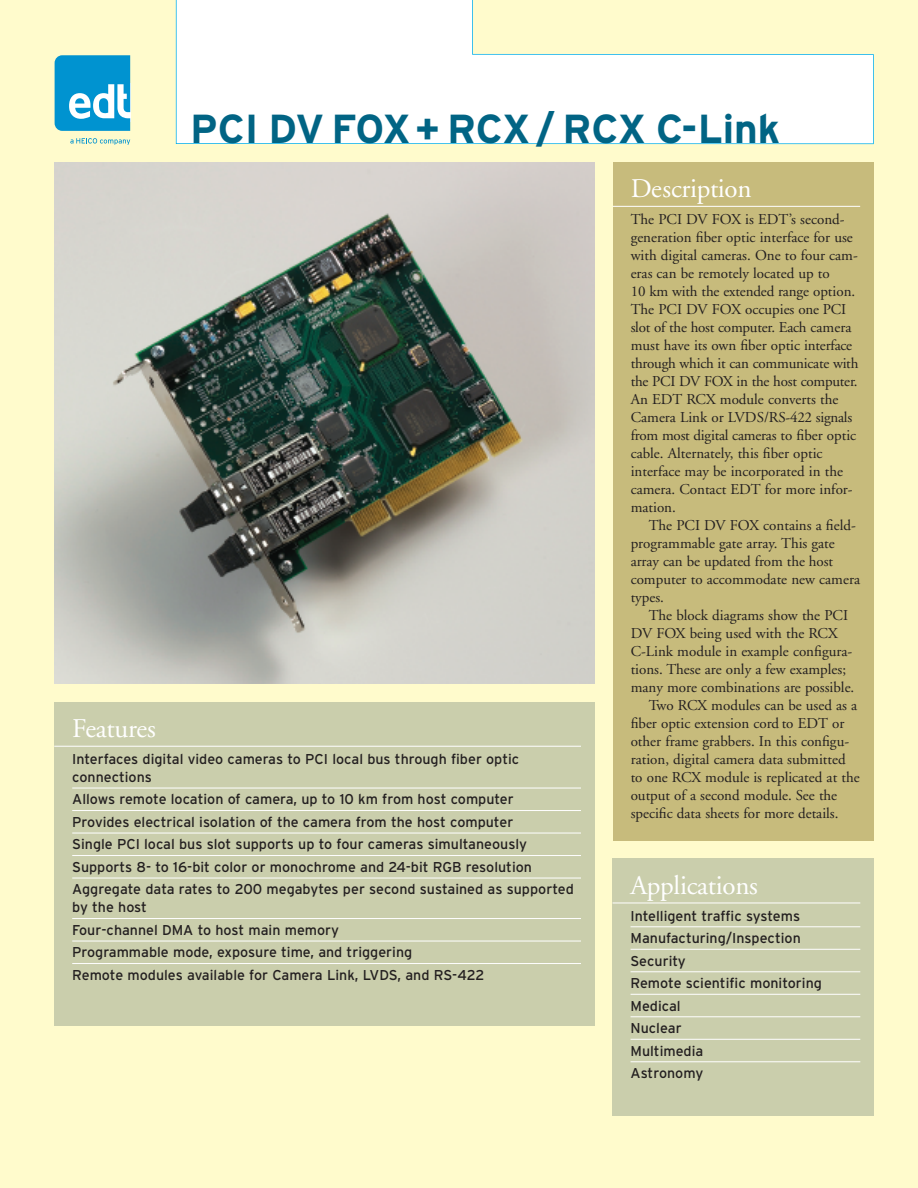
<style>
.page{position:relative;width:918px;height:1188px;background:#fffbcc}
.page>*{position:absolute;margin:0;border:0;box-sizing:border-box;transform-origin:0 0}
.t1{font:700 40.5px "Interstate";color:#016484}
.t2{font:27px "Adobe Garamond";letter-spacing:-.01em;color:#fff}
.t3{font:15px/18px "Adobe Garamond";color:#231f20}
.t4{font:14.25px/22.5px "Interstate";color:#231f20}
</style>
<div class="page">
<img style="left:54px;top:162px;width:541px;height:522px">
<div style="left:54px;top:702px;width:540px;height:324px;background:#caceac"></div>
<hr style="left:54px;top:746px;width:527px;height:1px;background:#fff">
<hr style="left:72px;top:788px;width:509px;height:1px;background:#fff">
<hr style="left:72px;top:810px;width:509px;height:1px;background:#fff">
<hr style="left:72px;top:833px;width:509px;height:1px;background:#fff">
<hr style="left:72px;top:855px;width:509px;height:1px;background:#fff">
<hr style="left:72px;top:878px;width:509px;height:1px;background:#fff">
<hr style="left:72px;top:918px;width:509px;height:1px;background:#fff">
<hr style="left:72px;top:941px;width:509px;height:1px;background:#fff">
<hr style="left:72px;top:963px;width:509px;height:1px;background:#fff">
<svg style="left:176px;top:0;width:698px;height:144px"></svg>
<svg style="left:55px;top:55px;width:75px;height:76px;background:#2fa7d8"></svg>
<svg style="left:70px;top:138px;width:60px;height:7px"></svg>
<div style="left:613px;top:859px;width:261px;height:257px;background:#caceac"></div>
<hr style="left:613px;top:903px;width:247px;height:1px;background:#fff">
<hr style="left:631px;top:926px;width:229px;height:1px;background:#fff">
<hr style="left:631px;top:949px;width:229px;height:1px;background:#fff">
<hr style="left:631px;top:971px;width:229px;height:1px;background:#fff">
<hr style="left:631px;top:994px;width:229px;height:1px;background:#fff">
<hr style="left:631px;top:1016px;width:229px;height:1px;background:#fff">
<hr style="left:631px;top:1039px;width:229px;height:1px;background:#fff">
<hr style="left:631px;top:1061px;width:229px;height:1px;background:#fff">
<div style="left:613px;top:162px;width:261px;height:679px;background:#c7bb7c"></div>
<hr style="left:613px;top:206px;width:247px;height:1px;background:#fff">
<h1 class="t1" style="left:190px;top:106px;width:592px">PCI DV FOX+ RCX/ RCX C-Link</h1>
<h2 class="t2" style="left:72px;top:718px;width:85px">Features</h2>
<p class="t4" style="left:72px;top:750px;width:449px;line-height:18px">Interfaces digital video cameras to PCI local bus through fiber optic connections</p>
<p class="t4" style="left:72px;top:788px;width:503px">Allows remote location of camera, up to 10 km from host computer Provides electrical isolation of the camera from the host computer<br>Single PCI local bus slot supports up to four cameras simultaneously Supports 8- to 16-bit color or monochrome and 24-bit RGB resolution Aggregate data rates to 200 megabytes per second sustained as supported</p>
<p class="t4" style="left:72px;top:896px;width:414px">by the host<br>Four-channel DMA to host main memory<br>Programmable mode, exposure time, and triggering<br>Remote modules available for Camera Link, LVDS, and RS-422</p>
<h2 class="t2" style="left:631px;top:178px;width:122px">Description</h2>
<p class="t3" style="left:631px;top:211px;width:229px">The PCI DV FOX is EDT’s second&shy;generation fiber optic interface for use with digital cameras. One to four cam&shy;eras can be remotely located up to<br>10 km with the extended range option.<br>The PCI DV FOX occupies one PCI slot of the host computer. Each camera must have its own fiber optic interface through which it can communicate with the PCI DV FOX in the host computer.<br>An EDT RCX module converts the Camera Link or LVDS/RS-422 signals from most digital cameras to fiber optic cable. Alternately, this fiber optic interface may be incorporated in the camera. Contact EDT for more infor&shy;mation.</p>
<p class="t3" style="left:631px;top:517px;width:231px;text-indent:18px">The PCI DV FOX contains a field&shy;programmable gate array. This gate array can be updated from the host computer to accommodate new camera types.</p>
<p class="t3" style="left:649px;top:607px;width:201px">The block diagrams show the PCI</p>
<p class="t3" style="left:631px;top:625px;width:208px">DV FOX being used with the RCX</p>
<p class="t3" style="left:631px;top:643px;width:223px">C-Link module in example configura-</p>
<p class="t3" style="left:631px;top:661px;width:217px">tions. These are only a few examples;</p>
<p class="t3" style="left:631px;top:679px;width:225px">many more combinations are possible.</p>
<p class="t3" style="left:649px;top:697px;width:210px">Two RCX modules can be used as a</p>
<p class="t3" style="left:631px;top:715px;width:215px">fiber optic extension cord to EDT or</p>
<p class="t3" style="left:631px;top:733px;width:220px">other frame grabbers. In this configu-</p>
<p class="t3" style="left:631px;top:751px;width:216px">ration, digital camera data submitted</p>
<p class="t3" style="left:631px;top:769px;width:230px">to one RCX module is replicated at the</p>
<p class="t3" style="left:631px;top:787px;width:208px">output of a second module. See the</p>
<p class="t3" style="left:631px;top:805px;width:209px">specific data sheets for more details.</p>
<h2 class="t2" style="left:631px;top:875px;width:129px">Applications</h2>
<p class="t4" style="left:631px;top:904px;width:193px">Intelligent traffic systems<br>Manufacturing/Inspection<br>Security<br>Remote scientific monitoring<br>Medical<br>Nuclear<br>Multimedia<br>Astronomy</p>
</div>
